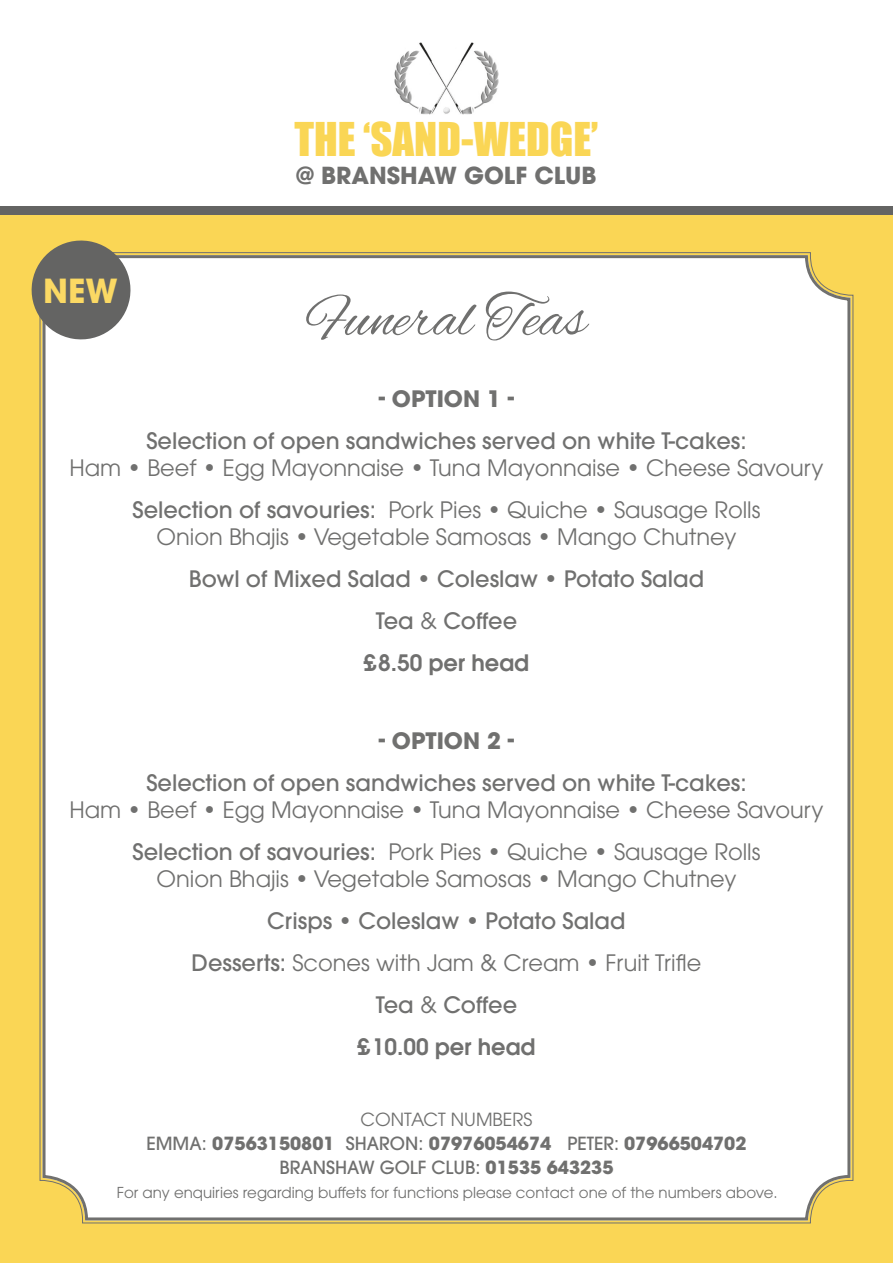
<style>
.page{position:relative;width:893px;height:1263px;background:#fff}
.page>*{position:absolute;margin:0;border:0;box-sizing:border-box;transform-origin:0 0}
.t1{font:60px "Alex Brush";color:#70706f}
.t2{font:42.75px "Impact";color:#fad655}
.t3{font:700 33px "Avant Garde";color:#fbd964}
.t4{font:700 23.4px "Avant Garde";color:#70706f}
.t5{font:22.5px "Avant Garde";color:#70706f}
.t6{font:500 22.5px "Avant Garde";color:#70706f}
.t7{font:600 22.5px "Avant Garde";color:#70706f}
.t8{font:700 22.5px "ITC Avant Garde Pro";color:#70706f}
.t9{font:700 18px "Avant Garde";color:#70706f}
.t10{font:500 18px "Avant Garde";color:#70706f}
.t11{font:18px "Avant Garde";color:#70706f}
.t12{font:15px "Avant Garde";color:#70706f}
.s1{font-weight:500}
.s2{font-weight:400}
.s3{font-weight:700}
</style>
<div class="page">
<div style="left:0;top:206px;width:893px;height:1057px;background:#fad655"></div>
<div style="left:39px;top:252px;width:815px;height:972px;background:#fff"></div>
<div style="left:0;top:206px;width:893px;height:8px;background:#646463"></div>
<img style="left:395px;top:43px;width:103px;height:71px">
<svg style="left:31px;top:240px;width:103px;height:103px;background:#8c8776"></svg>
<p class="t3" style="left:43px;top:269px;width:76px">NEW</p>
<p class="t2" style="left:294px;top:106px;width:305px">THE ‘SAND-WEDGE’</p>
<p class="t4" style="left:296px;top:160px;width:301px">@ BRANSHAW GOLF CLUB</p>
<p class="t1" style="left:307px;top:285px;width:281px">Funeral Teas</p>
<p class="t8" style="left:379px;top:383px;width:137px">- OPTION 1 -</p>
<p class="t6" style="left:146px;top:426px;width:602px">Selection of open sandwiches served on white T-cakes:</p>
<p class="t5" style="left:69px;top:454px;width:756px">Ham • Beef • Egg Mayonnaise • Tuna Mayonnaise • Cheese Savoury</p>
<p class="t5" style="left:132px;top:496px;width:629px"><span class="s1">Selection of savouries:</span> Pork Pies • Quiche • Sausage Rolls</p>
<p class="t5" style="left:157px;top:523px;width:581px">Onion Bhajis • Vegetable Samosas • Mango Chutney</p>
<p class="t6" style="left:189px;top:564px;width:517px">Bowl of Mixed Salad <span class="s2">•</span> Coleslaw <span class="s2">•</span> Potato Salad</p>
<p class="t6" style="left:376px;top:606px;width:143px">Tea <span class="s2">&amp;</span> Coffee</p>
<p class="t7" style="left:364px;top:648px;width:167px">£8.50 per head</p>
<p class="t8" style="left:379px;top:725px;width:137px">- OPTION 2 -</p>
<p class="t6" style="left:146px;top:768px;width:602px">Selection of open sandwiches served on white T-cakes:</p>
<p class="t5" style="left:69px;top:796px;width:756px">Ham • Beef • Egg Mayonnaise • Tuna Mayonnaise • Cheese Savoury</p>
<p class="t5" style="left:132px;top:838px;width:629px"><span class="s1">Selection of savouries:</span> Pork Pies • Quiche • Sausage Rolls</p>
<p class="t5" style="left:157px;top:865px;width:581px">Onion Bhajis • Vegetable Samosas • Mango Chutney</p>
<p class="t6" style="left:267px;top:906px;width:360px">Crisps <span class="s2">•</span> Coleslaw <span class="s2">•</span> Potato Salad</p>
<p class="t5" style="left:192px;top:949px;width:511px"><span class="s1">Desserts:</span> Scones with Jam &amp; Cream • Fruit Trifle</p>
<p class="t6" style="left:376px;top:990px;width:143px">Tea <span class="s2">&amp;</span> Coffee</p>
<p class="t7" style="left:358px;top:1032px;width:179px">£10.00 per head</p>
<p class="t11" style="left:361px;top:1108px;width:173px">CONTACT NUMBERS</p>
<p class="t9" style="left:146px;top:1131px;width:602px"><span class="s1">EMMA:</span> 07563150801 <span class="s1">SHARON:</span> 07976054674 <span class="s1">PETER:</span> 07966504702</p>
<p class="t10" style="left:279px;top:1156px;width:336px">BRANSHAW GOLF CLUB: <span class="s3">01535 643235</span></p>
<p class="t12" style="left:117px;top:1183px;width:662px">For any enquiries regarding buffets for functions please contact one of the numbers above.</p>
</div>
